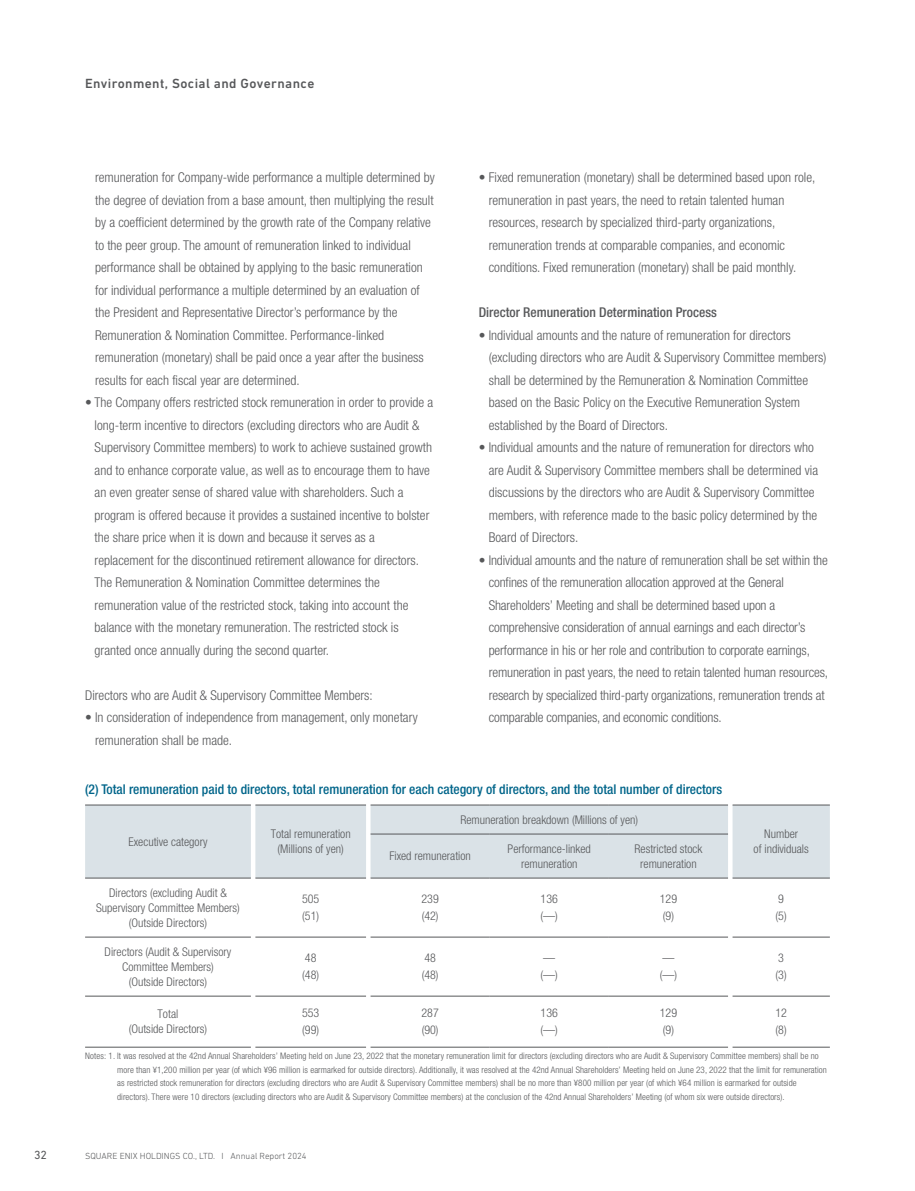
<style>
.page{position:relative;width:915px;height:1191px;background:#fff}
.page>*{position:absolute;margin:0;border:0;box-sizing:border-box;transform-origin:0 0}
.t1{font:300 condensed 13.5px/22.5px "Helvetica Neue LT Std";color:#57585a}
.t2{font:500 condensed 13.5px "Helvetica Neue LT Std";color:#00658a}
.t3{font:500 condensed 13.5px "Helvetica Neue LT Std";color:#57585a}
.t4{font:500 13.5px "DIN Next LT Pro";letter-spacing:.03em;color:#57585a}
.t5{font:300 condensed 12px/16.5px "Helvetica Neue LT Std";color:#57585a}
.t6{font:12px "DIN Next LT Pro";color:#57585a}
.t7{font:300 condensed 9px/13.5px "Helvetica Neue LT Std";letter-spacing:.01em;color:#57585a}
.t8{font:300 9px "DIN Next LT Pro";color:#57585a}
</style>
<div class="page">
<div style="left:85px;top:805px;width:744px;height:73px;background:#dae2e7"></div>
<hr style="left:85px;top:804px;width:166px;height:1px;background:#57585a">
<hr style="left:255px;top:804px;width:111px;height:1px;background:#57585a">
<hr style="left:370px;top:804px;width:119px;height:1px;background:#57585a">
<hr style="left:489px;top:804px;width:119px;height:1px;background:#57585a">
<hr style="left:608px;top:804px;width:119px;height:1px;background:#57585a">
<hr style="left:732px;top:804px;width:97px;height:1px;background:#57585a">
<hr style="left:370px;top:833px;width:119px;height:1px;background:#57585a">
<hr style="left:489px;top:833px;width:119px;height:1px;background:#57585a">
<hr style="left:608px;top:833px;width:119px;height:1px;background:#57585a">
<hr style="left:85px;top:877px;width:166px;height:1px;background:#57585a">
<hr style="left:255px;top:877px;width:111px;height:1px;background:#57585a">
<hr style="left:370px;top:877px;width:119px;height:1px;background:#57585a">
<hr style="left:489px;top:877px;width:119px;height:1px;background:#57585a">
<hr style="left:608px;top:877px;width:119px;height:1px;background:#57585a">
<hr style="left:732px;top:877px;width:97px;height:1px;background:#57585a">
<hr style="left:85px;top:936px;width:166px;height:1px;background:#57585a">
<hr style="left:255px;top:936px;width:111px;height:1px;background:#57585a">
<hr style="left:370px;top:936px;width:119px;height:1px;background:#57585a">
<hr style="left:489px;top:936px;width:119px;height:1px;background:#57585a">
<hr style="left:608px;top:936px;width:119px;height:1px;background:#57585a">
<hr style="left:732px;top:936px;width:97px;height:1px;background:#57585a">
<hr style="left:85px;top:996px;width:166px;height:1px;background:#57585a">
<hr style="left:255px;top:996px;width:111px;height:1px;background:#57585a">
<hr style="left:370px;top:996px;width:119px;height:1px;background:#57585a">
<hr style="left:489px;top:996px;width:119px;height:1px;background:#57585a">
<hr style="left:608px;top:996px;width:119px;height:1px;background:#57585a">
<hr style="left:732px;top:996px;width:97px;height:1px;background:#57585a">
<hr style="left:85px;top:1047px;width:166px;height:1px;background:#57585a">
<hr style="left:255px;top:1047px;width:111px;height:1px;background:#57585a">
<hr style="left:370px;top:1047px;width:119px;height:1px;background:#57585a">
<hr style="left:489px;top:1047px;width:119px;height:1px;background:#57585a">
<hr style="left:608px;top:1047px;width:119px;height:1px;background:#57585a">
<hr style="left:732px;top:1047px;width:97px;height:1px;background:#57585a">
<p class="t4" style="left:85px;top:75px;width:231px">Environment, Social and Governance</p>
<p class="t1" style="left:95px;top:166px;width:341px">remuneration for Company-wide performance a multiple determined by the degree of deviation from a base amount, then multiplying the result by a coefficient determined by the growth rate of the Company relative to the peer group. The amount of remuneration linked to individual performance shall be obtained by applying to the basic remuneration for individual performance a multiple determined by an evaluation of the President and Representative Director’s performance by the Remuneration &amp; Nomination Committee. Performance-linked remuneration (monetary) shall be paid once a year after the business results for each fiscal year are determined.</p>
<p class="t1" style="left:95px;top:391px;width:340px;text-indent:-9px">• The Company offers restricted stock remuneration in order to provide a long-term incentive to directors (excluding directors who are Audit &amp; Supervisory Committee members) to work to achieve sustained growth and to enhance corporate value, as well as to encourage them to have an even greater sense of shared value with shareholders. Such a program is offered because it provides a sustained incentive to bolster the share price when it is down and because it serves as a replacement for the discontinued retirement allowance for directors.<br>The Remuneration &amp; Nomination Committee determines the remuneration value of the restricted stock, taking into account the balance with the monetary remuneration. The restricted stock is granted once annually during the second quarter.</p>
<p class="t1" style="left:85px;top:683px;width:289px">Directors who are Audit &amp; Supervisory Committee Members:</p>
<p class="t1" style="left:95px;top:706px;width:324px;text-indent:-10px">• In consideration of independence from management, only monetary remuneration shall be made.</p>
<p class="t1" style="left:488px;top:166px;width:328px;text-indent:-10px">• Fixed remuneration (monetary) shall be determined based upon role, remuneration in past years, the need to retain talented human resources, research by specialized third-party organizations, remuneration trends at comparable companies, and economic conditions. Fixed remuneration (monetary) shall be paid monthly.</p>
<p class="t3" style="left:478px;top:304px;width:239px">Director Remuneration Determination Process</p>
<p class="t1" style="left:488px;top:323px;width:339px;text-indent:-10px">• Individual amounts and the nature of remuneration for directors (excluding directors who are Audit &amp; Supervisory Committee members) shall be determined by the Remuneration &amp; Nomination Committee based on the Basic Policy on the Executive Remuneration System established by the Board of Directors.</p>
<p class="t1" style="left:488px;top:436px;width:331px;text-indent:-10px">• Individual amounts and the nature of remuneration for directors who are Audit &amp; Supervisory Committee members shall be determined via discussions by the directors who are Audit &amp; Supervisory Committee members, with reference made to the basic policy determined by the Board of Directors.</p>
<p class="t1" style="left:488px;top:549px;width:340px;text-indent:-10px">• Individual amounts and the nature of remuneration shall be set within the confines of the remuneration allocation approved at the General Shareholders’ Meeting and shall be determined based upon a comprehensive consideration of annual earnings and each director’s performance in his or her role and contribution to corporate earnings, remuneration in past years, the need to retain talented human resources, research by specialized third-party organizations, remuneration trends at comparable companies, and economic conditions.</p>
<p class="t2" style="left:85px;top:781px;width:638px">(2) Total remuneration paid to directors, total remuneration for each category of directors, and the total number of directors</p>
<p class="t5" style="left:128px;top:833px;width:80px">Executive category</p>
<p class="t5" style="left:270px;top:826px;width:81px;line-height:15px;text-align:center">Total remuneration (Millions of yen)</p>
<p class="t5" style="left:460px;top:811px;width:179px">Remuneration breakdown (Millions of yen)</p>
<p class="t5" style="left:389px;top:847px;width:83px">Fixed remuneration</p>
<p class="t5" style="left:507px;top:840px;width:85px;line-height:15px;text-align:center">Performance-linked remuneration</p>
<p class="t5" style="left:634px;top:840px;width:69px;line-height:15px;text-align:center">Restricted stock remuneration</p>
<p class="t5" style="left:753px;top:826px;width:57px;line-height:15px;text-align:center">Number<br>of individuals</p>
<p class="t5" style="left:96px;top:884px;width:145px;line-height:15px;text-align:center">Directors (excluding Audit &amp;<br>Supervisory Committee Members) (Outside Directors)</p>
<p class="t5" style="left:302px;top:890px;width:19px">505 (51)</p>
<p class="t5" style="left:421px;top:890px;width:19px">239 (42)</p>
<p class="t5" style="left:540px;top:890px;width:19px">136 (—)</p>
<p class="t5" style="left:659px;top:890px;width:19px">129 (9)</p>
<p class="t5" style="left:775px;top:890px;width:13px">9 (5)</p>
<p class="t5" style="left:105px;top:943px;width:128px;line-height:15px;text-align:center">Directors (Audit &amp; Supervisory<br>Committee Members) (Outside Directors)</p>
<p class="t5" style="left:302px;top:949px;width:18px">48 (48)</p>
<p class="t5" style="left:421px;top:949px;width:18px">48 (48)</p>
<p class="t5" style="left:540px;top:949px;width:19px">— (—)</p>
<p class="t5" style="left:659px;top:949px;width:19px">— (—)</p>
<p class="t5" style="left:775px;top:949px;width:13px">3 (3)</p>
<p class="t5" style="left:129px;top:1006px;width:80px;line-height:15px;text-align:center">Total<br>(Outside Directors)</p>
<p class="t5" style="left:302px;top:1004px;width:19px">553 (99)</p>
<p class="t5" style="left:421px;top:1004px;width:19px">287 (90)</p>
<p class="t5" style="left:540px;top:1004px;width:19px">136 (—)</p>
<p class="t5" style="left:659px;top:1004px;width:19px">129 (9)</p>
<p class="t5" style="left:775px;top:1004px;width:13px">12 (8)</p>
<p class="t7" style="left:117px;top:1049px;width:710px;text-indent:-32px">Notes: 1. It was resolved at the 42nd Annual Shareholders’ Meeting held on June 23, 2022 that the monetary remuneration limit for directors (excluding directors who are Audit &amp; Supervisory Committee members) shall be no more than ¥1,200 million per year (of which ¥96 million is earmarked for outside directors). Additionally, it was resolved at the 42nd Annual Shareholders’ Meeting held on June 23, 2022 that the limit for remuneration as restricted stock remuneration for directors (excluding directors who are Audit &amp; Supervisory Committee members) shall be no more than ¥800 million per year (of which ¥64 million is earmarked for outside directors). There were 10 directors (excluding directors who are Audit &amp; Supervisory Committee members) at the conclusion of the 42nd Annual Shareholders’ Meeting (of whom six were outside directors).</p>
<p class="t6" style="left:34px;top:1147px;width:15px">32</p>
<p class="t8" style="left:85px;top:1150px;width:223px">SQUARE ENIX HOLDINGS CO., LTD. I Annual Report 2024</p>
</div>
